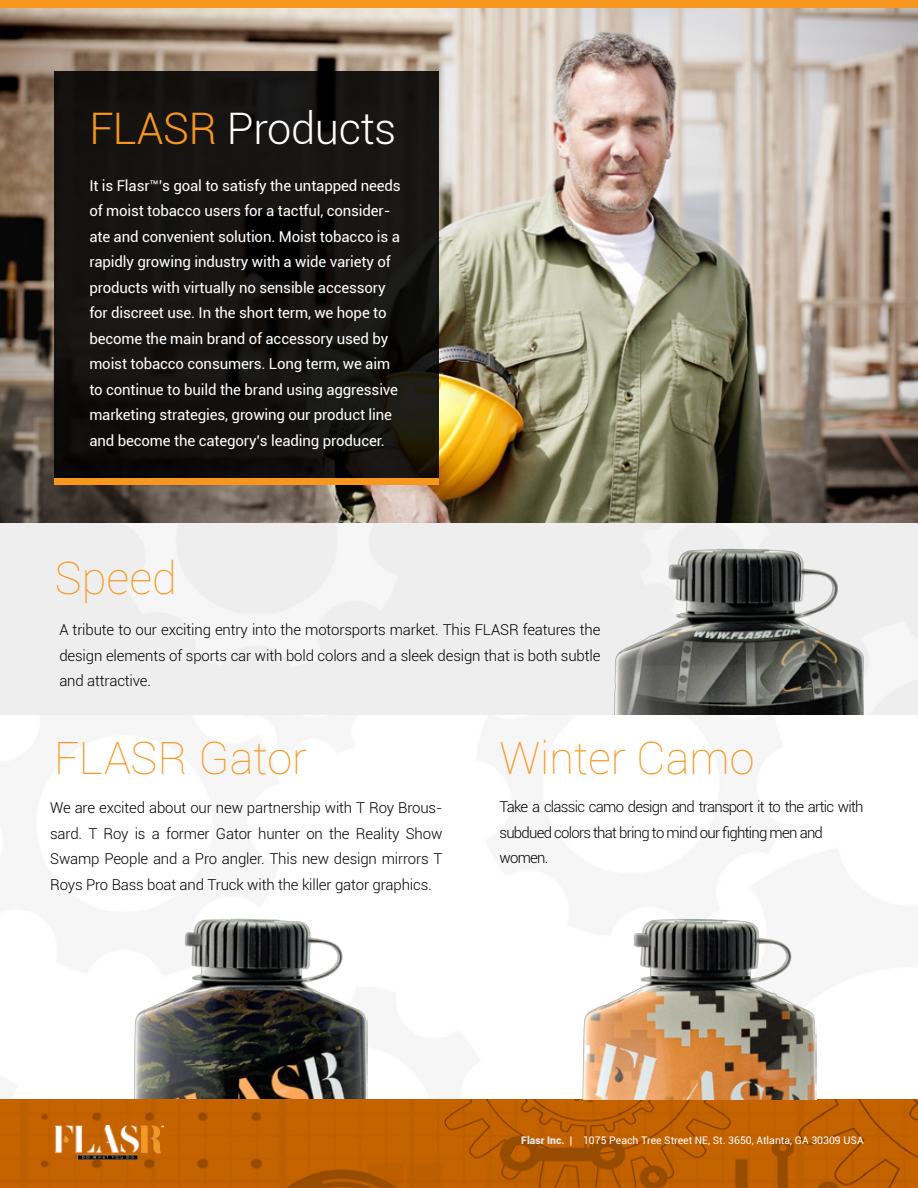
<style>
.page{position:relative;width:918px;height:1188px;background:#fff}
.page>*{position:absolute;margin:0;border:0;box-sizing:border-box;transform-origin:0 0}
.t1{font:100 45px "Roboto";color:#f8971d}
.t2{font:300 43.5px "Roboto";letter-spacing:-.01em;color:#fff}
.t3{font:15px/25.5px "Roboto";letter-spacing:-.01em;color:#fff}
.t4{font:300 15px/25.5px "Roboto";letter-spacing:-.02em;color:#000;text-align:justify}
.t5{font:300 15px/25.5px "Roboto";letter-spacing:-.05em;color:#000}
.t6{font:10.5px "Roboto";color:#fff}
.s1{color:#f8971d}
.s2{font-weight:900;color:#e6e7e8}
</style>
<div class="page">
<img style="left:0;top:8px;width:918px;height:515px">
<div style="left:0;top:0;width:918px;height:8px;background:#f8971d"></div>
<svg style="left:54px;top:71px;width:384px;height:407px;background:#141210"></svg>
<div style="left:54px;top:478px;width:384px;height:7px;background:#f8971d"></div>
<img style="left:134px;top:919px;width:234px;height:181px">
<svg style="left:1px;top:1100px;width:917px;height:88px;background:#bd5f00"></svg>
<img style="left:56px;top:1125px;width:108px;height:35px">
<img style="left:582px;top:918px;width:234px;height:181px">
<img style="left:614px;top:548px;width:250px;height:167px">
<h2 class="t2" style="left:89px;top:98px;width:309px"><span class="s1">FLASR</span> Products</h2>
<p class="t3" style="left:89px;top:172px;width:313px">It is Flasr™’s goal to satisfy the untapped needs of moist tobacco users for a tactful, consider&shy;ate and convenient solution. Moist tobacco is a rapidly growing industry with a wide variety of products with virtually no sensible accessory for discreet use. In the short term, we hope to become the main brand of accessory used by moist tobacco consumers. Long term, we aim to continue to build the brand using aggressive marketing strategies, growing our product line and become the category’s leading producer.</p>
<h1 class="t1" style="left:55px;top:547px;width:123px">Speed</h1>
<p class="t4" style="left:59px;top:616px;width:543px">A tribute to our exciting entry into the motorsports market. This FLASR features the design elements of sports car with bold colors and a sleek design that is both subtle and attractive.</p>
<h1 class="t1" style="left:54px;top:727px;width:255px">FLASR Gator</h1>
<p class="t4" style="left:50px;top:795px;width:394px">We are excited about our new partnership with T Roy Brous&shy;sard. T Roy is a former Gator hunter on the Reality Show Swamp People and a Pro angler. This new design mirrors T Roys Pro Bass boat and Truck with the killer gator graphics.</p>
<h1 class="t1" style="left:499px;top:727px;width:257px">Winter Camo</h1>
<p class="t5" style="left:499px;top:793px;width:366px">Take a classic camo design and transport it to the artic with subdued colors that bring to mind our fighting men and women.</p>
<p class="t6" style="left:521px;top:1132px;width:344px"><span class="s2">Flasr Inc.</span> | 1075 Peach Tree Street NE, St. 3650, Atlanta, GA 30309 USA</p>
</div>
